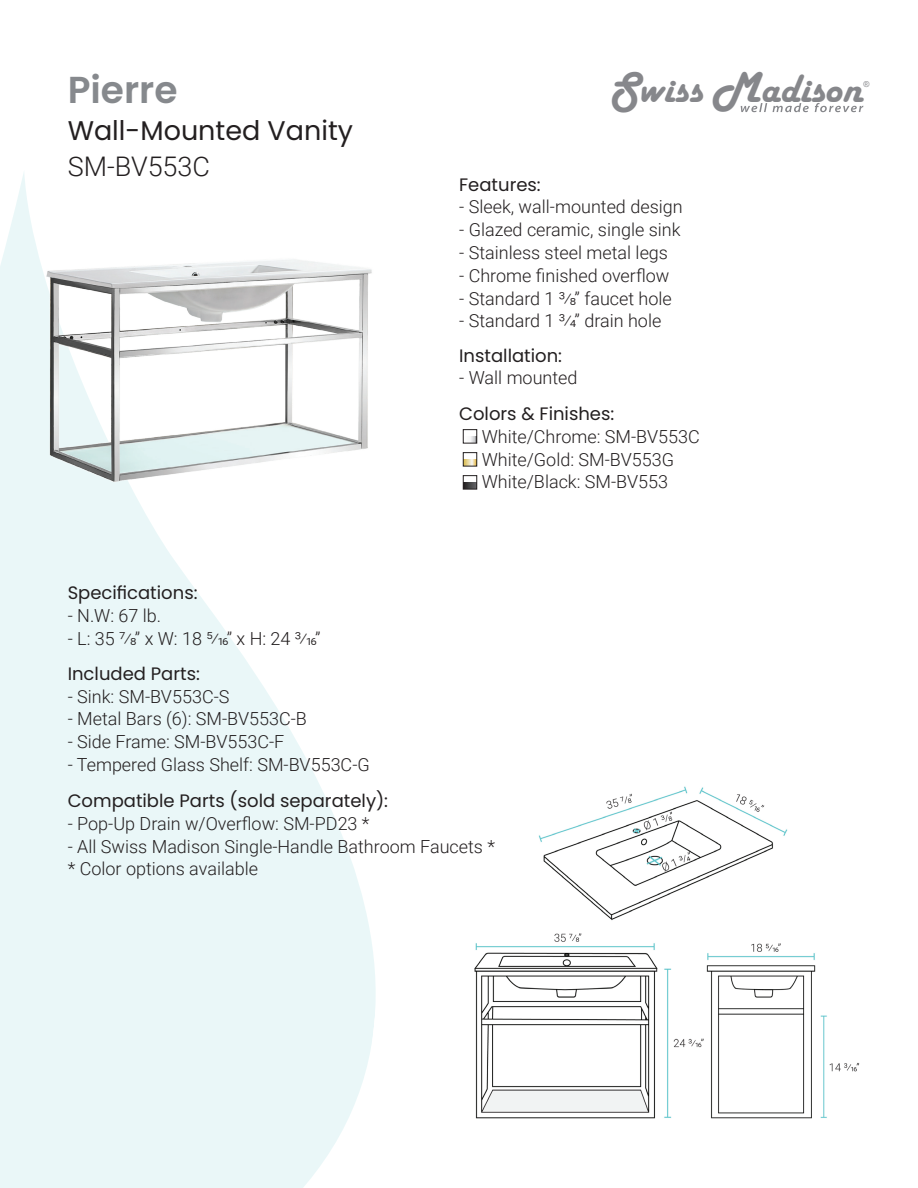
<style>
.page{position:relative;width:918px;height:1188px;background:#fff}
.page>*{position:absolute;margin:0;border:0;box-sizing:border-box;transform-origin:0 0}
.t1{font:41.1px "Harlow Solid";color:#86878b}
.t2{font:600 37.5px "Poppins";color:#86898d}
.t3{font:27px "Poppins";color:#231f20}
.t4{font:300 27px "Roboto";color:#231f20}
.t5{font:300 18px/22.8px "Roboto";color:#231f20}
.t6{font:18px "Poppins";color:#231f20}
.t7{font:8.1px "Arial";color:#86878b}
.s1{font-size:45px}
</style>
<div class="page">
<svg style="left:0;top:173px;width:376px;height:1015px;fill:#eaf7f8"></svg>
<svg style="left:741px;top:103px;width:122px;height:9px"></svg>
<img style="left:474px;top:786px;width:386px;height:333px">
<img style="left:33px;top:199px;width:343px;height:347px">
<svg style="left:471px;top:436px;width:4px;height:5px"></svg>
<svg style="left:465px;top:459px;width:10px;height:5px"></svg>
<svg style="left:465px;top:482px;width:10px;height:5px"></svg>
<div style="left:463px;top:429px;width:14px;height:14px;border:1px solid #231f20"></div>
<div style="left:463px;top:452px;width:14px;height:14px;border:1px solid #231f20"></div>
<div style="left:463px;top:475px;width:14px;height:14px;border:1px solid #231f20"></div>
<h2 class="t2" style="left:68px;top:68px;width:111px">Pierre</h2>
<h3 class="t3" style="left:68px;top:114px;width:287px">Wall-Mounted Vanity</h3>
<h3 class="t4" style="left:68px;top:148px;width:144px">SM-BV553C</h3>
<p class="t6" style="left:68px;top:582px;width:131px">Specifications:</p>
<p class="t5" style="left:68px;top:603px;width:95px">- N.W: 67 lb.</p>
<p class="t5" style="left:68px;top:626px;width:255px">- L: 35 7/8” x W: 18 5/16” x H: 24 3/16”</p>
<p class="t6" style="left:68px;top:663px;width:134px">Included Parts:</p>
<p class="t5" style="left:68px;top:684px;width:163px">- Sink: SM-BV553C-S</p>
<p class="t5" style="left:68px;top:707px;width:241px">- Metal Bars (6): SM-BV553C-B</p>
<p class="t5" style="left:68px;top:730px;width:218px">- Side Frame: SM-BV553C-F</p>
<p class="t5" style="left:68px;top:753px;width:304px">- Tempered Glass Shelf: SM-BV553C-G</p>
<h1 class="t1" style="left:610px;top:66px;width:254px"><span class="s1">S</span>wiss <span class="s1">M</span>adison</h1>
<p class="t7" style="left:864px;top:79px;width:8px">®</p>
<p class="t6" style="left:459px;top:174px;width:83px">Features:</p>
<p class="t5" style="left:459px;top:195px;width:225px">- Sleek, wall-mounted design</p>
<p class="t5" style="left:459px;top:218px;width:223px">- Glazed ceramic, single sink</p>
<p class="t5" style="left:459px;top:240px;width:210px">- Stainless steel metal legs</p>
<p class="t5" style="left:459px;top:263px;width:212px">- Chrome finished overflow</p>
<p class="t5" style="left:459px;top:286px;width:214px">- Standard 1 3/8” faucet hole</p>
<p class="t5" style="left:459px;top:309px;width:204px">- Standard 1 3/4” drain hole</p>
<p class="t6" style="left:459px;top:345px;width:104px">Installation:</p>
<p class="t5" style="left:459px;top:366px;width:120px">- Wall mounted</p>
<p class="t6" style="left:459px;top:403px;width:157px">Colors &amp; Finishes:</p>
<p class="t5" style="left:482px;top:424px;width:220px">White/Chrome: SM-BV553C<br>White/Gold: SM-BV553G<br>White/Black: SM-BV553</p>
<p class="t6" style="left:68px;top:790px;width:322px">Compatible Parts (sold separately):</p>
<p class="t5" style="left:68px;top:811px;width:303px">- Pop-Up Drain w/Overflow: SM-PD23 *</p>
<p class="t5" style="left:68px;top:834px;width:429px">- All Swiss Madison Single-Handle Bathroom Faucets * * Color options available</p>
</div>
